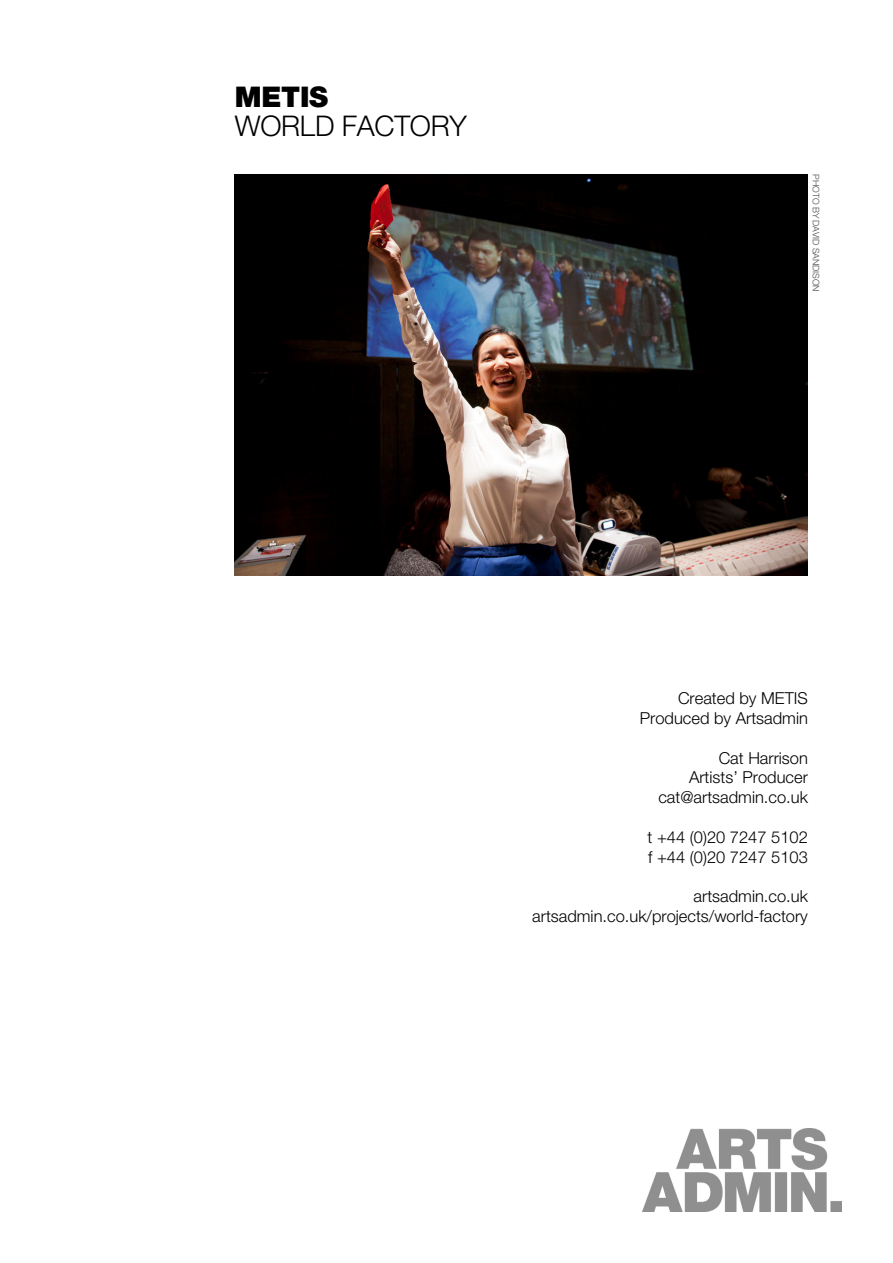
<style>
.page{position:relative;width:893px;height:1263px;background:#fff}
.page>*{position:absolute;margin:0;border:0;box-sizing:border-box;transform-origin:0 0}
.t1{font:300 28.5px "Helvetica Neue CELT";letter-spacing:-.01em;color:#000}
.t2{font:900 28.5px "Helvetica Neue CELT";letter-spacing:-.01em;color:#000}
.t3{font:300 16.5px/19.8px "Helvetica Neue CELT";color:#000;text-align:right}
.t4{font:300 9px "Helvetica Neue CELT";letter-spacing:-.01em;color:#4a4b4b}
</style>
<div class="page">
<img style="left:642px;top:1129px;width:200px;height:83px">
<img style="left:235px;top:174px;width:573px;height:401px">
<h1 class="t2" style="left:235px;top:79px;width:95px">METIS</h1>
<h1 class="t1" style="left:235px;top:108px;width:234px">WORLD FACTORY</h1>
<p class="t4" style="left:821px;top:174px;width:119px;rotate:90deg">PHOTO BY DAVID SANDISON</p>
<p class="t3" style="left:640px;top:688px;width:170px">Created by METIS<br>Produced by Artsadmin</p>
<p class="t3" style="left:658px;top:748px;width:151px">Cat Harrison<br>Artists’ Producer cat@artsadmin.co.uk</p>
<p class="t3" style="left:648px;top:827px;width:162px;text-align:left">t +44 (0)20 7247 5102 f +44 (0)20 7247 5103</p>
<p class="t3" style="left:532px;top:886px;width:277px">artsadmin.co.uk artsadmin.co.uk/projects/world-factory</p>
</div>
